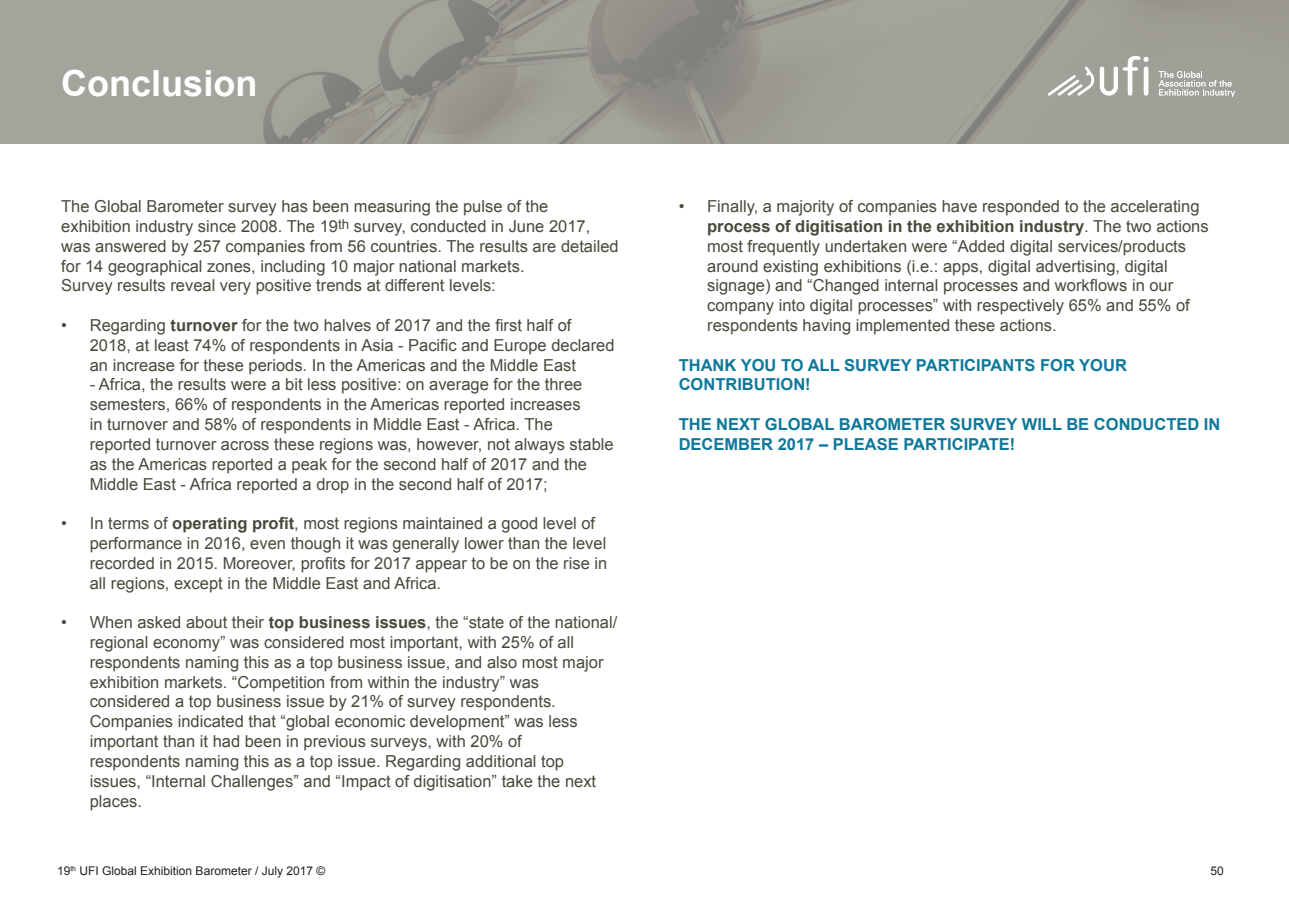
<style>
.page{position:relative;width:1289px;height:919px;background:#fff}
.page>*{position:absolute;margin:0;border:0;box-sizing:border-box;transform-origin:0 0}
.t1{font:700 36px "Arial";color:#fff}
.t2{font:16.5px/19.8px "Arial";color:#4a493b}
.t3{font:700 16.5px/19.8px "Arial";color:#0d789a}
.t4{font:12px "Arial";color:#231f20}
.s1{font-weight:700}
</style>
<div class="page">
<img style="left:0;top:0;width:1288px;height:143px">
<svg style="left:1047px;top:56px;width:101px;height:40px"></svg>
<svg style="left:1158px;top:71px;width:77px;height:26px;background:#b7b7b1"></svg>
<h1 class="t1" style="left:61px;top:59px;width:198px">Conclusion</h1>
<p class="t2" style="left:61px;top:197px;width:559px">The Global Barometer survey has been measuring the pulse of the exhibition industry since 2008. The 19<sup>th</sup> survey, conducted in June 2017, was answered by 257 companies from 56 countries. The results are detailed for 14 geographical zones, including 10 major national markets.<br>Survey results reveal very positive trends at different levels:</p>
<p class="t2" style="left:90px;top:315px;width:526px;text-indent:-28px">• Regarding <span class="s1">turnover</span> for the two halves of 2017 and the first half of<br>2018, at least 74% of respondents in Asia - Pacific and Europe declared an increase for these periods. In the Americas and the Middle East</p>
<p class="t2" style="left:90px;top:375px;width:525px">- Africa, the results were a bit less positive: on average for the three semesters, 66% of respondents in the Americas reported increases<br>in turnover and 58% of respondents in Middle East - Africa. The reported turnover across these regions was, however, not always stable as the Americas reported a peak for the second half of 2017 and the Middle East - Africa reported a drop in the second half of 2017;</p>
<p class="t2" style="left:90px;top:513px;width:519px;text-indent:-28px">• In terms of <span class="s1">operating profit</span>, most regions maintained a good level of performance in 2016, even though it was generally lower than the level recorded in 2015. Moreover, profits for 2017 appear to be on the rise in all regions, except in the Middle East and Africa.</p>
<p class="t2" style="left:90px;top:612px;width:529px;text-indent:-28px">• When asked about their <span class="s1">top business issues</span>, the “state of the national/ regional economy” was considered most important, with 25% of all respondents naming this as a top business issue, and also most major exhibition markets. “Competition from within the industry” was considered a top business issue by 21% of survey respondents.<br>Companies indicated that “global economic development” was less important than it had been in previous surveys, with 20% of<br>respondents naming this as a top issue. Regarding additional top issues, “Internal Challenges” and “Impact of digitisation” take the next places.</p>
<p class="t2" style="left:707px;top:197px;width:503px;text-indent:-28px">• Finally, a majority of companies have responded to the accelerating <span class="s1">process of digitisation in the exhibition industry</span>. The two actions most frequently undertaken were “Added digital services/products around existing exhibitions (i.e.: apps, digital advertising, digital signage) and “Changed internal processes and workflows in our company into digital processes” with respectively 65% and 55% of respondents having implemented these actions.</p>
<p class="t3" style="left:678px;top:355px;width:449px">THANK YOU TO ALL SURVEY PARTICIPANTS FOR YOUR<br>CONTRIBUTION!</p>
<p class="t3" style="left:678px;top:415px;width:543px">THE NEXT GLOBAL BAROMETER SURVEY WILL BE CONDUCTED IN<br>DECEMBER 2017 – PLEASE PARTICIPATE!</p>
<p class="t4" style="left:57px;top:862px;width:270px">19<sup>th</sup> UFI Global Exhibition Barometer / July 2017 ©</p>
<p class="t4" style="left:1210px;top:862px;width:15px">50</p>
</div>
